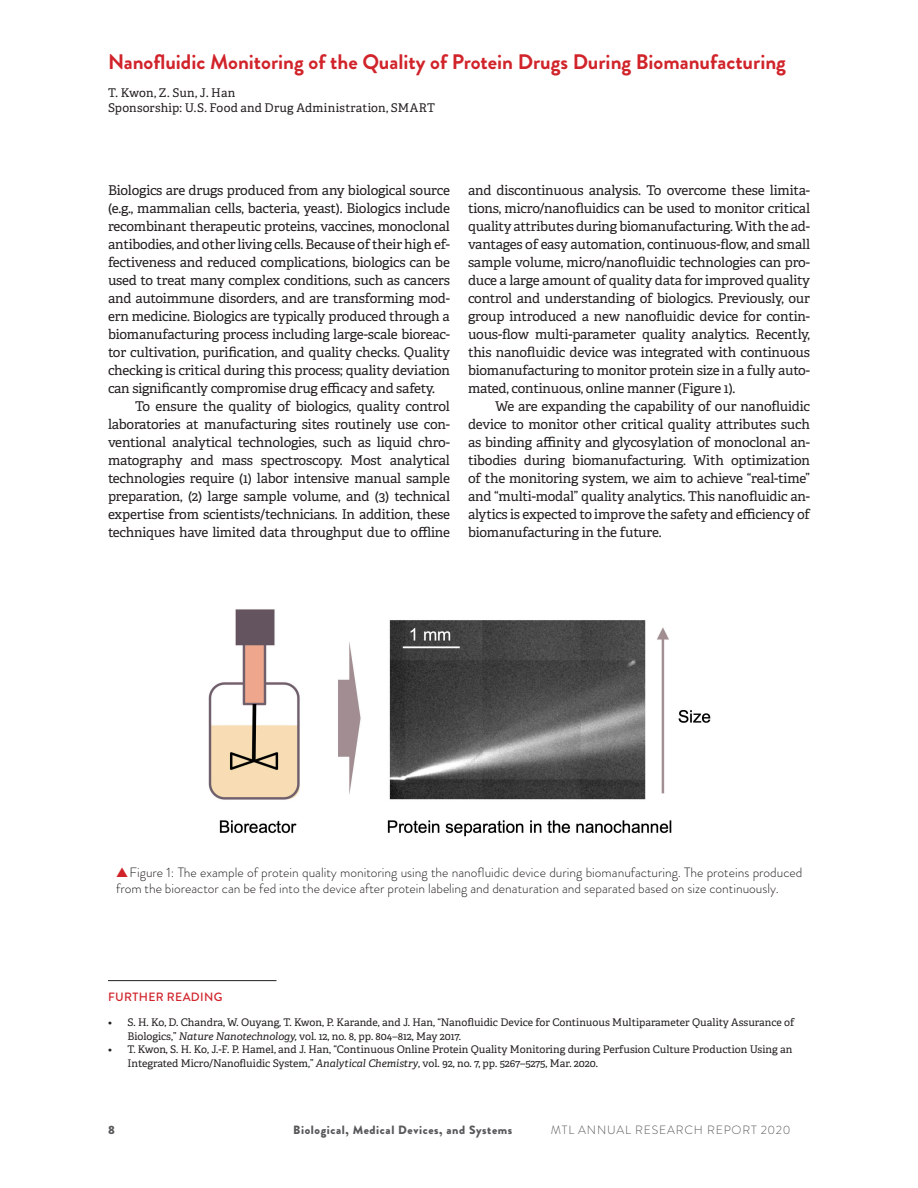
<style>
.page{position:relative;width:918px;height:1188px;background:#fff}
.page>*{position:absolute;margin:0;border:0;box-sizing:border-box;transform-origin:0 0}
.t1{font:700 21px "Brandon Grotesque";color:#d1232a}
.t2{font:13.5px/18px "Adelle Basic";letter-spacing:-.015em;color:#231f20;text-align:justify}
.t3{font:300 13.5px/16.5px "Brandon Grotesque";color:#231f20}
.Authors{font:12px "Adelle Basic";letter-spacing:.015em;color:#231f20}
.t4{font:900 12px "Brandon Grotesque";letter-spacing:.05em;color:#57585a}
.t5{font:300 12px "Brandon Grotesque";letter-spacing:.07em;color:#57585a}
.Reference_Head{font:500 12px "Brandon Grotesque";letter-spacing:.03em;color:#d1232a}
.t6{font:10.5px/13.5px "Adelle Basic";color:#231f20}
.s1{color:#d1232a}
.s2{font-style:italic}
</style>
<div class="page">
<img style="left:208px;top:609px;width:503px;height:228px">
<hr style="left:108px;top:980px;width:168px;height:1px;background:#231f20">
<p class="t1" style="left:108px;top:47px;width:679px">Nanofluidic Monitoring of the Quality of Protein Drugs During Biomanufacturing</p>
<p class="Authors" style="left:108px;top:86px;width:129px">T. Kwon, Z. Sun, J. Han</p>
<p class="Authors" style="left:108px;top:101px;width:328px">Sponsorship: U.S. Food and Drug Administration, SMART</p>
<p class="t2" style="left:108px;top:181px;width:344px">Biologics are drugs produced from any biological source (e.g., mammalian cells, bacteria, yeast). Biologics include recombinant therapeutic proteins, vaccines, monoclonal antibodies, and other living cells. Because of their high ef&shy;fectiveness and reduced complications, biologics can be used to treat many complex conditions, such as cancers and autoimmune disorders, and are transforming mod&shy;ern medicine. Biologics are typically produced through a biomanufacturing process including large-scale bioreac&shy;tor cultivation, purification, and quality checks. Quality checking is critical during this process; quality deviation can significantly compromise drug efficacy and safety.</p>
<p class="t2" style="left:108px;top:397px;width:344px;text-indent:27px">To ensure the quality of biologics, quality control laboratories at manufacturing sites routinely use con&shy;ventional analytical technologies, such as liquid chro&shy;matography and mass spectroscopy. Most analytical technologies require (1) labor intensive manual sample preparation, (2) large sample volume, and (3) technical expertise from scientists/technicians. In addition, these techniques have limited data throughput due to offline</p>
<p class="t2" style="left:468px;top:181px;width:344px">and discontinuous analysis. To overcome these limita&shy;tions, micro/nanofluidics can be used to monitor critical quality attributes during biomanufacturing. With the ad&shy;vantages of easy automation, continuous-flow, and small sample volume, micro/nanofluidic technologies can pro&shy;duce a large amount of quality data for improved quality control and understanding of biologics. Previously, our group introduced a new nanofluidic device for contin&shy;uous-flow multi-parameter quality analytics. Recently, this nanofluidic device was integrated with continuous biomanufacturing to monitor protein size in a fully auto&shy;mated, continuous, online manner (Figure 1).</p>
<p class="t2" style="left:468px;top:397px;width:344px;text-indent:27px">We are expanding the capability of our nanofluidic device to monitor other critical quality attributes such as binding affinity and glycosylation of monoclonal an&shy;tibodies during biomanufacturing. With optimization of the monitoring system, we aim to achieve “real-time” and “multi-modal” quality analytics. This nanofluidic an&shy;alytics is expected to improve the safety and efficiency of biomanufacturing in the future.</p>
<p class="t3" style="left:116px;top:864px;width:688px"><span class="s1">▲</span>Figure 1: The example of protein quality monitoring using the nanofluidic device during biomanufacturing. The proteins produced from the bioreactor can be fed into the device after protein labeling and denaturation and separated based on size continuously.</p>
<p class="Reference_Head" style="left:108px;top:988px;width:116px">FURTHER READING</p>
<p class="t6" style="left:128px;top:1016px;width:668px;text-indent:-20px">• S. H. Ko, D. Chandra, W. Ouyang, T. Kwon, P. Karande, and J. Han, “Nanofluidic Device for Continuous Multiparameter Quality Assurance of<br>Biologics,” <span class="s2">Nature Nanotechnology,</span> vol. 12, no. 8, pp. 804–812, May 2017.</p>
<p class="t6" style="left:128px;top:1043px;width:666px;text-indent:-20px">• T. Kwon, S. H. Ko, J.-F. P. Hamel, and J. Han, “Continuous Online Protein Quality Monitoring during Perfusion Culture Production Using an<br>Integrated Micro/Nanofluidic System,” <span class="s2">Analytical Chemistry</span>, vol. 92, no. 7, pp. 5267–5275, Mar. 2020.</p>
<p class="t4" style="left:108px;top:1121px;width:8px">8</p>
<p class="t4" style="left:293px;top:1121px;width:221px">Biological, Medical Devices, and Systems</p>
<p class="t5" style="left:551px;top:1122px;width:241px">MTL ANNUAL RESEARCH REPORT 2020</p>
</div>
